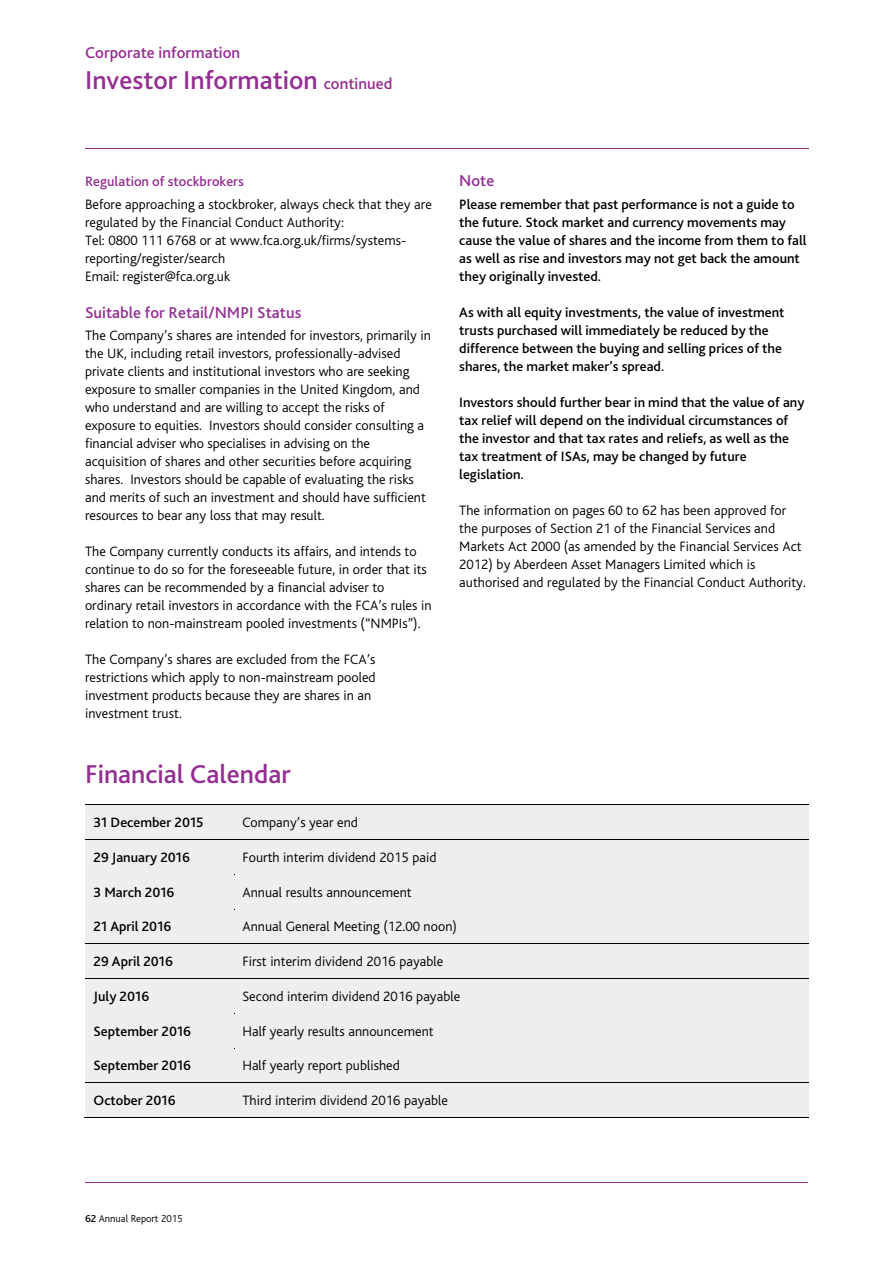
<style>
.page{position:relative;width:893px;height:1263px;background:#fff}
.page>*{position:absolute;margin:0;border:0;box-sizing:border-box;transform-origin:0 0}
.t1{font:500 27px "Bliss 2";color:#942f92}
.t2{font:500 16.5px "Bliss 2";color:#942f92}
.t3{font:300 14.25px/18px "Bliss";color:#000}
.t4{font:500 14.25px/18px "Bliss 2";color:#000}
.t5{font:500 14.25px "Bliss 2";color:#942f92}
.t6{font:300 10.5px "Bliss";color:#000}
.s1{font-size:16.5px}
.s2{font-family:"Bliss 2";font-weight:500}
</style>
<div class="page">
<hr style="left:85px;top:149px;width:723px;height:1px;background:#942f92">
<hr style="left:85px;top:1182px;width:723px;height:1px;background:#942f92">
<div style="left:85px;top:805px;width:149px;height:34px;background:#eeeeef"></div>
<div style="left:234px;top:805px;width:574px;height:34px;background:#eeeeef"></div>
<hr style="left:234px;top:805px;width:574px;height:1px;background:#000">
<hr style="left:235px;top:805px;width:573px;height:2px;background:#eeeeef">
<div style="left:85px;top:840px;width:149px;height:34px;background:#eeeeef"></div>
<div style="left:234px;top:840px;width:574px;height:34px;background:#eeeeef"></div>
<hr style="left:85px;top:839px;width:149px;height:1px;background:#000">
<hr style="left:234px;top:839px;width:574px;height:1px;background:#000">
<div style="left:85px;top:875px;width:149px;height:34px;background:#eeeeef"></div>
<div style="left:234px;top:875px;width:574px;height:34px;background:#eeeeef"></div>
<hr style="left:85px;top:874px;width:149px;height:1px;background:#000">
<hr style="left:234px;top:874px;width:574px;height:1px;background:#000">
<div style="left:85px;top:910px;width:149px;height:33px;background:#eeeeef"></div>
<div style="left:234px;top:910px;width:574px;height:33px;background:#eeeeef"></div>
<hr style="left:85px;top:909px;width:150px;height:3px;background:#eeeeef">
<hr style="left:234px;top:909px;width:574px;height:1px;background:#000">
<hr style="left:235px;top:909px;width:573px;height:3px;background:#eeeeef">
<div style="left:85px;top:944px;width:149px;height:34px;background:#eeeeef"></div>
<div style="left:234px;top:944px;width:574px;height:34px;background:#eeeeef"></div>
<hr style="left:85px;top:943px;width:149px;height:1px;background:#000">
<hr style="left:234px;top:943px;width:574px;height:1px;background:#000">
<div style="left:85px;top:979px;width:149px;height:34px;background:#eeeeef"></div>
<div style="left:234px;top:979px;width:574px;height:34px;background:#eeeeef"></div>
<hr style="left:85px;top:978px;width:149px;height:1px;background:#000">
<hr style="left:234px;top:978px;width:574px;height:1px;background:#000">
<div style="left:85px;top:1014px;width:149px;height:34px;background:#eeeeef"></div>
<div style="left:234px;top:1014px;width:574px;height:34px;background:#eeeeef"></div>
<hr style="left:85px;top:1013px;width:149px;height:1px;background:#000">
<hr style="left:234px;top:1013px;width:574px;height:1px;background:#000">
<div style="left:85px;top:1048px;width:149px;height:34px;background:#eeeeef"></div>
<div style="left:234px;top:1048px;width:574px;height:34px;background:#eeeeef"></div>
<hr style="left:234px;top:1048px;width:574px;height:1px;background:#000">
<hr style="left:235px;top:1048px;width:573px;height:3px;background:#eeeeef">
<div style="left:85px;top:1083px;width:149px;height:34px;background:#eeeeef"></div>
<div style="left:234px;top:1083px;width:574px;height:34px;background:#eeeeef"></div>
<hr style="left:85px;top:1082px;width:149px;height:1px;background:#000">
<hr style="left:234px;top:1082px;width:574px;height:1px;background:#000">
<hr style="left:84px;top:1117px;width:150px;height:1px;background:#000">
<hr style="left:233px;top:1117px;width:575px;height:1px;background:#000">
<p class="t2" style="left:85px;top:46px;width:157px">Corporate information</p>
<h1 class="t1" style="left:85px;top:70px;width:309px">Investor Information <span class="s1">continued</span></h1>
<p class="t5" style="left:85px;top:175px;width:160px">Regulation of stockbrokers</p>
<p class="t3" style="left:85px;top:196px;width:348px">Before approaching a stockbroker, always check that they are regulated by the Financial Conduct Authority:<br>Tel: 0800 111 6768 or at www.fca.org.uk/firms/systems&shy;reporting/register/search<br>Email: register@fca.org.uk</p>
<p class="t2" style="left:85px;top:306px;width:218px">Suitable for Retail/NMPI Status</p>
<p class="t3" style="left:85px;top:328px;width:347px">The Company’s shares are intended for investors, primarily in the UK, including retail investors, professionally-advised private clients and institutional investors who are seeking exposure to smaller companies in the United Kingdom, and who understand and are willing to accept the risks of exposure to equities. Investors should consider consulting a financial adviser who specialises in advising on the acquisition of shares and other securities before acquiring shares. Investors should be capable of evaluating the risks and merits of such an investment and should have sufficient resources to bear any loss that may result.</p>
<p class="t3" style="left:85px;top:544px;width:348px">The Company currently conducts its affairs, and intends to continue to do so for the foreseeable future, in order that its shares can be recommended by a financial adviser to ordinary retail investors in accordance with the FCA’s rules in relation to non-mainstream pooled investments (“NMPIs”).</p>
<p class="t3" style="left:85px;top:652px;width:292px">The Company’s shares are excluded from the FCA’s restrictions which apply to non-mainstream pooled investment products because they are shares in an investment trust.</p>
<p class="t2" style="left:459px;top:174px;width:37px">Note</p>
<p class="t4" style="left:459px;top:196px;width:349px">Please remember that past performance is not a guide to the future. Stock market and currency movements may cause the value of shares and the income from them to fall as well as rise and investors may not get back the amount they originally invested.</p>
<p class="t4" style="left:459px;top:304px;width:327px">As with all equity investments, the value of investment trusts purchased will immediately be reduced by the difference between the buying and selling prices of the shares, the market maker’s spread.</p>
<p class="t4" style="left:459px;top:394px;width:347px">Investors should further bear in mind that the value of any tax relief will depend on the individual circumstances of the investor and that tax rates and reliefs, as well as the tax treatment of ISAs, may be changed by future legislation.</p>
<p class="t3" style="left:459px;top:502px;width:348px">The information on pages 60 to 62 has been approved for the purposes of Section 21 of the Financial Services and Markets Act 2000 (as amended by the Financial Services Act 2012) by Aberdeen Asset Managers Limited which is authorised and regulated by the Financial Conduct Authority.</p>
<h1 class="t1" style="left:85px;top:764px;width:207px">Financial Calendar</h1>
<p class="t4" style="left:94px;top:815px;width:112px">31 December 2015</p>
<p class="t3" style="left:242px;top:815px;width:117px">Company’s year end</p>
<p class="t4" style="left:94px;top:850px;width:98px">29 January 2016</p>
<p class="t3" style="left:242px;top:850px;width:196px">Fourth interim dividend 2015 paid</p>
<p class="t4" style="left:94px;top:884px;width:82px">3 March 2016</p>
<p class="t3" style="left:242px;top:884px;width:171px">Annual results announcement</p>
<p class="t4" style="left:94px;top:919px;width:79px">21 April 2016</p>
<p class="t3" style="left:242px;top:919px;width:216px">Annual General Meeting (12.00 noon)</p>
<p class="t4" style="left:94px;top:954px;width:81px">29 April 2016</p>
<p class="t3" style="left:242px;top:954px;width:202px">First interim dividend 2016 payable</p>
<p class="t4" style="left:94px;top:988px;width:57px">July 2016</p>
<p class="t3" style="left:242px;top:988px;width:219px">Second interim dividend 2016 payable</p>
<p class="t4" style="left:94px;top:1023px;width:99px">September 2016</p>
<p class="t3" style="left:242px;top:1023px;width:193px">Half yearly results announcement</p>
<p class="t4" style="left:94px;top:1058px;width:99px">September 2016</p>
<p class="t3" style="left:242px;top:1058px;width:159px">Half yearly report published</p>
<p class="t4" style="left:94px;top:1093px;width:84px">October 2016</p>
<p class="t3" style="left:242px;top:1093px;width:207px">Third interim dividend 2016 payable</p>
<p class="t6" style="left:85px;top:1214px;width:99px"><span class="s2">62</span> Annual Report 2015</p>
</div>
